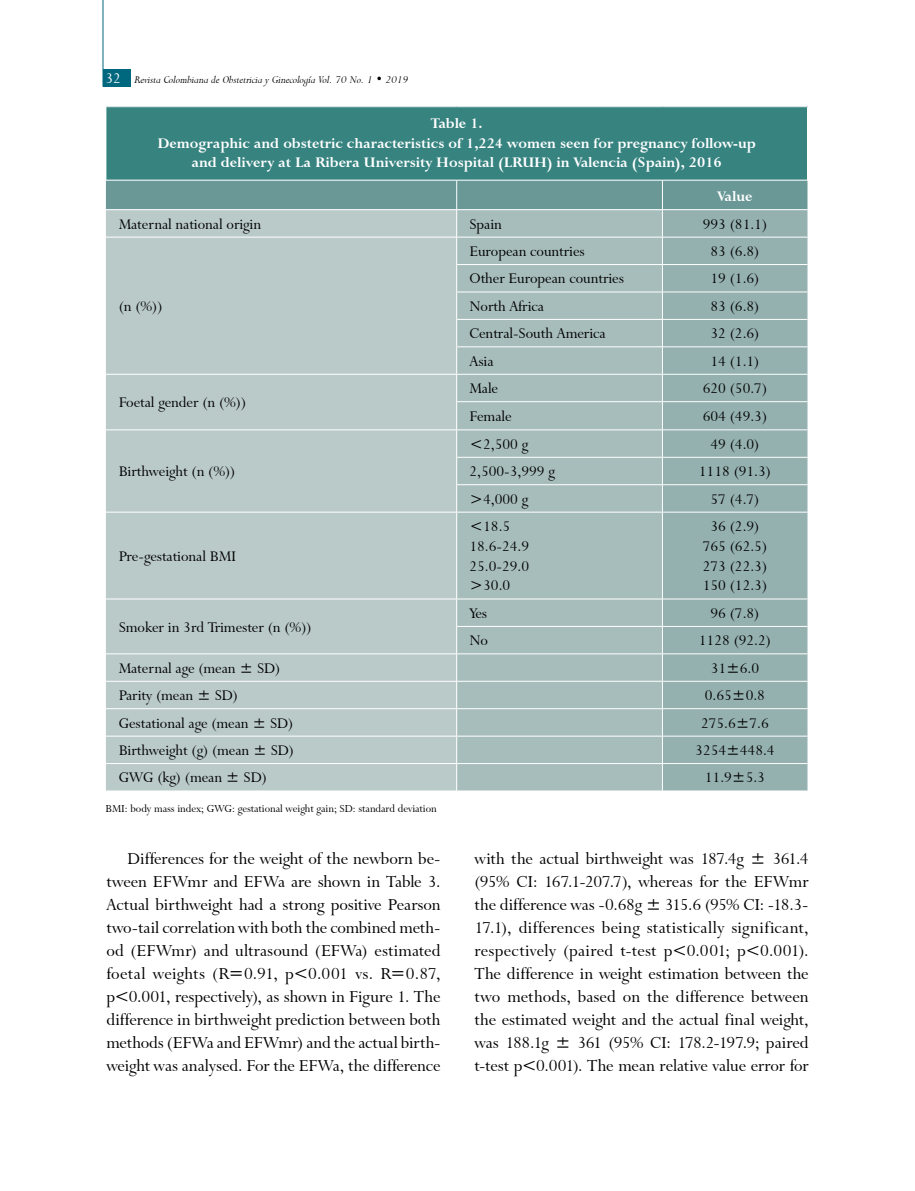
<style>
.page{position:relative;width:915px;height:1191px;background:#fff}
.page>*{position:absolute;margin:0;border:0;box-sizing:border-box;transform-origin:0 0}
._009-PARR_SEC_ING{font:18.75px/23px "Lapidary 333 BT";color:#000;text-align:justify}
.Texto_figuras{font:16.5px "Lapidary 333 BT";color:#000}
._022-TIT_TABLAS{font:700 16.5px/19.8px "Lapidary 333 BT";color:#fff;text-align:center}
.Texto_figuras-2{font:700 16.5px "Lapidary 333 BT";color:#fff}
._017-PIES_DE_FOTO{font:12px "Lapidary 333 BT";color:#000}
.t1{font:italic 12px "Lapidary 333 BT";color:#000}
.s1{font-style:normal;font-size:16.5px;color:#fff}
</style>
<div class="page">
<div style="left:103px;top:70px;width:27px;height:17px;background:#00687e"></div>
<hr style="left:103px;top:0;width:1px;height:87px;background:#00687e">
<div style="left:106px;top:107px;width:701px;height:73px;background:#368380"></div>
<div style="left:106px;top:513px;width:350px;height:277px;background:#bacac9"></div>
<div style="left:457px;top:513px;width:204px;height:277px;background:#a7bdbc"></div>
<div style="left:662px;top:513px;width:145px;height:277px;background:#94b0af"></div>
<svg style="left:106px;top:181px;width:701px;height:331px;background:#a9bebd"></svg>
<hr style="left:106px;top:598px;width:350px;height:1px;background:#fff">
<hr style="left:456px;top:598px;width:206px;height:1px;background:#fff">
<hr style="left:662px;top:598px;width:145px;height:1px;background:#fff">
<hr style="left:456px;top:626px;width:206px;height:1px;background:#fff">
<hr style="left:662px;top:626px;width:145px;height:1px;background:#fff">
<hr style="left:106px;top:653px;width:350px;height:1px;background:#fff">
<hr style="left:456px;top:653px;width:206px;height:1px;background:#fff">
<hr style="left:662px;top:653px;width:145px;height:1px;background:#fff">
<hr style="left:106px;top:681px;width:350px;height:1px;background:#fff">
<hr style="left:456px;top:681px;width:206px;height:1px;background:#fff">
<hr style="left:662px;top:681px;width:145px;height:1px;background:#fff">
<hr style="left:106px;top:708px;width:350px;height:1px;background:#fff">
<hr style="left:456px;top:708px;width:206px;height:1px;background:#fff">
<hr style="left:662px;top:708px;width:145px;height:1px;background:#fff">
<hr style="left:106px;top:735px;width:350px;height:1px;background:#fff">
<hr style="left:456px;top:735px;width:206px;height:1px;background:#fff">
<hr style="left:662px;top:735px;width:145px;height:1px;background:#fff">
<hr style="left:106px;top:763px;width:350px;height:1px;background:#fff">
<hr style="left:456px;top:763px;width:206px;height:1px;background:#fff">
<svg style="left:456px;top:599px;width:1px;height:191px"></svg>
<hr style="left:662px;top:763px;width:145px;height:1px;background:#fff">
<svg style="left:661px;top:599px;width:1px;height:191px"></svg>
<hr style="left:806px;top:107px;width:1px;height:73px;background:#fff">
<hr style="left:106px;top:209px;width:350px;height:1px;background:#fff">
<hr style="left:456px;top:209px;width:206px;height:1px;background:#fff">
<hr style="left:662px;top:209px;width:145px;height:1px;background:#fff">
<p class="t1" style="left:105px;top:73px;width:304px"><span class="s1">32</span> Revista Colombiana de Obstetricia y Ginecología Vol. 70 No. 1 • 2019</p>
<p class="_022-TIT_TABLAS" style="left:430px;top:113px;width:53px">Table 1.</p>
<p class="_022-TIT_TABLAS" style="left:157px;top:133px;width:599px">Demographic and obstetric characteristics of 1,224 women seen for pregnancy follow-up and delivery at La Ribera University Hospital (LRUH) in Valencia (Spain), 2016</p>
<p class="Texto_figuras-2" style="left:717px;top:187px;width:36px">Value</p>
<p class="Texto_figuras" style="left:119px;top:215px;width:144px">Maternal national origin</p>
<p class="Texto_figuras" style="left:469px;top:215px;width:34px">Spain</p>
<p class="Texto_figuras" style="left:702px;top:215px;width:66px">993 (81.1)</p>
<p class="Texto_figuras" style="left:119px;top:297px;width:45px">(n (%))</p>
<p class="Texto_figuras" style="left:119px;top:393px;width:129px">Foetal gender (n (%))</p>
<p class="Texto_figuras" style="left:119px;top:462px;width:118px">Birthweight (n (%))</p>
<p class="Texto_figuras" style="left:119px;top:547px;width:119px">Pre-gestational BMI</p>
<p class="Texto_figuras" style="left:119px;top:617px;width:194px">Smoker in 3rd Trimester (n (%))</p>
<p class="Texto_figuras" style="left:469px;top:242px;width:117px">European countries</p>
<p class="Texto_figuras" style="left:710px;top:242px;width:50px">83 (6.8)</p>
<p class="Texto_figuras" style="left:469px;top:269px;width:156px">Other European countries</p>
<p class="Texto_figuras" style="left:710px;top:269px;width:50px">19 (1.6)</p>
<p class="Texto_figuras" style="left:469px;top:297px;width:76px">North Africa</p>
<p class="Texto_figuras" style="left:710px;top:297px;width:50px">83 (6.8)</p>
<p class="Texto_figuras" style="left:469px;top:324px;width:137px">Central-South America</p>
<p class="Texto_figuras" style="left:710px;top:324px;width:50px">32 (2.6)</p>
<p class="Texto_figuras" style="left:469px;top:352px;width:25px">Asia</p>
<p class="Texto_figuras" style="left:710px;top:352px;width:50px">14 (1.1)</p>
<p class="Texto_figuras" style="left:469px;top:379px;width:30px">Male</p>
<p class="Texto_figuras" style="left:702px;top:379px;width:66px">620 (50.7)</p>
<p class="Texto_figuras" style="left:469px;top:406px;width:44px">Female</p>
<p class="Texto_figuras" style="left:702px;top:406px;width:66px">604 (49.3)</p>
<p class="Texto_figuras" style="left:469px;top:435px;width:60px">&lt;2,500 g</p>
<p class="Texto_figuras" style="left:710px;top:435px;width:50px">49 (4.0)</p>
<p class="Texto_figuras" style="left:469px;top:462px;width:87px">2,500-3,999 g</p>
<p class="Texto_figuras" style="left:698px;top:462px;width:74px">1118 (91.3)</p>
<p class="Texto_figuras" style="left:469px;top:489px;width:60px">&gt;4,000 g</p>
<p class="Texto_figuras" style="left:710px;top:489px;width:50px">57 (4.7)</p>
<p class="Texto_figuras" style="left:469px;top:517px;width:42px">&lt;18.5</p>
<p class="Texto_figuras" style="left:469px;top:537px;width:61px">18.6-24.9</p>
<p class="Texto_figuras" style="left:469px;top:556px;width:61px">25.0-29.0</p>
<p class="Texto_figuras" style="left:469px;top:576px;width:42px">&gt;30.0</p>
<p class="Texto_figuras" style="left:710px;top:517px;width:50px">36 (2.9)</p>
<p class="Texto_figuras" style="left:702px;top:537px;width:66px">765 (62.5)</p>
<p class="Texto_figuras" style="left:702px;top:556px;width:66px">273 (22.3)</p>
<p class="Texto_figuras" style="left:702px;top:576px;width:66px">150 (12.3)</p>
<p class="Texto_figuras" style="left:469px;top:604px;width:19px">Yes</p>
<p class="Texto_figuras" style="left:710px;top:604px;width:50px">96 (7.8)</p>
<p class="Texto_figuras" style="left:469px;top:631px;width:20px">No</p>
<p class="Texto_figuras" style="left:698px;top:631px;width:74px">1128 (92.2)</p>
<p class="Texto_figuras" style="left:119px;top:659px;width:163px">Maternal age (mean ± SD)</p>
<p class="Texto_figuras" style="left:710px;top:659px;width:50px">31±6.0</p>
<p class="Texto_figuras" style="left:119px;top:686px;width:121px">Parity (mean ± SD)</p>
<p class="Texto_figuras" style="left:704px;top:686px;width:62px">0.65±0.8</p>
<p class="Texto_figuras" style="left:119px;top:713px;width:176px">Gestational age (mean ± SD)</p>
<p class="Texto_figuras" style="left:700px;top:713px;width:69px">275.6±7.6</p>
<p class="Texto_figuras" style="left:119px;top:741px;width:177px">Birthweight (g) (mean ± SD)</p>
<p class="Texto_figuras" style="left:695px;top:741px;width:81px">3254±448.4</p>
<p class="Texto_figuras" style="left:119px;top:768px;width:150px">GWG (kg) (mean ± SD)</p>
<p class="Texto_figuras" style="left:704px;top:768px;width:62px">11.9±5.3</p>
<p class="_017-PIES_DE_FOTO" style="left:105px;top:801px;width:332px">BMI: body mass index; GWG: gestational weight gain; SD: standard deviation</p>
<p class="_009-PARR_SEC_ING" style="left:474px;top:847px;width:335px">with the actual birthweight was 187.4g ± 361.4 (95% CI: 167.1-207.7), whereas for the EFWmr the difference was -0.68g ± 315.6 (95% CI: -18.3- 17.1), differences being statistically significant, respectively (paired t-test p&lt;0.001; p&lt;0.001).<br>The difference in weight estimation between the two methods, based on the difference between the estimated weight and the actual final weight, was 188.1g ± 361 (95% CI: 178.2-197.9; paired t-test p&lt;0.001). The mean relative value error for</p>
<p class="_009-PARR_SEC_ING" style="left:106px;top:847px;width:335px;text-indent:21px">Differences for the weight of the newborn be&shy;tween EFWmr and EFWa are shown in Table 3.<br>Actual birthweight had a strong positive Pearson two-tail correlation with both the combined meth&shy;od (EFWmr) and ultrasound (EFWa) estimated foetal weights (R=0.91, p&lt;0.001 vs. R=0.87, p&lt;0.001, respectively), as shown in Figure 1. The difference in birthweight prediction between both methods (EFWa and EFWmr) and the actual birth&shy;weight was analysed. For the EFWa, the difference</p>
</div>
